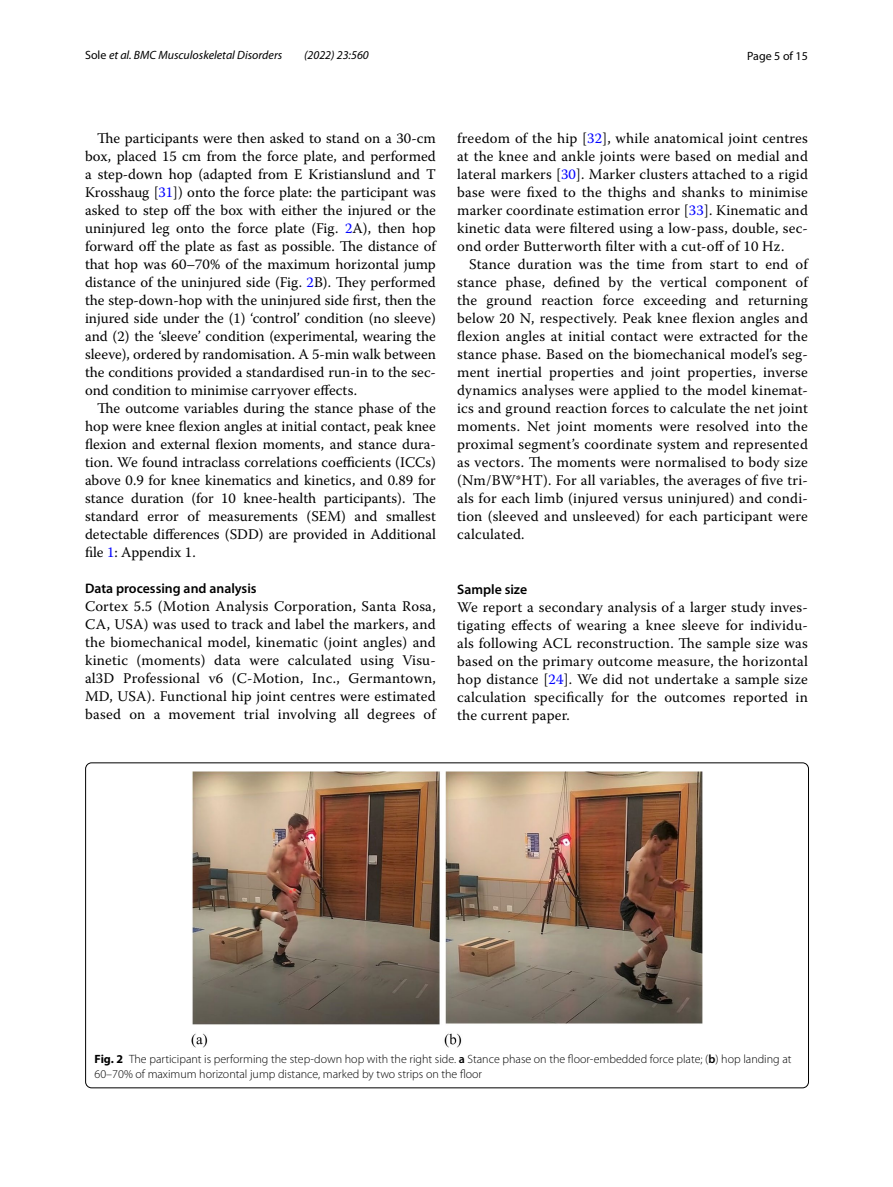
<style>
.page{position:relative;width:893px;height:1187px;background:#fff}
.page>*{position:absolute;margin:0;border:0;box-sizing:border-box;transform-origin:0 0}
.t1{font:14.7px/18px "Warnock Pro";letter-spacing:.015em;color:#000;text-align:justify}
.t2{font:600 13.8px "Myriad Pro";color:#000}
.t3{font:300 12px/15px "Myriad Pro";color:#000}
.t4{font:italic 12px "Myriad Pro";color:#000}
.t5{font:12px "Myriad Pro";color:#000}
.s1{font-style:normal}
.s2{color:#00f}
.s3{font-weight:700}
.s4{font-weight:600}
</style>
<div class="page">
<img style="left:192px;top:771px;width:510px;height:276px">
<p class="t4" style="left:85px;top:48px;width:199px"><span class="s1">Sole</span> et al. BMC Musculoskeletal Disorders</p>
<p class="t4" style="left:304px;top:48px;width:66px">(2022) 23:560</p>
<p class="t5" style="left:747px;top:48px;width:62px">Page 5 of 15</p>
<p class="t1" style="left:85px;top:128px;width:352px;text-indent:12px">The participants were then asked to stand on a 30-cm box, placed 15 cm from the force plate, and performed a step-down hop (adapted from E Kristianslund and T Krosshaug [<span class="s2">31</span>]) onto the force plate: the participant was asked to step off the box with either the injured or the uninjured leg onto the force plate (Fig. <span class="s2">2</span>A), then hop forward off the plate as fast as possible. The distance of that hop was 60–70% of the maximum horizontal jump distance of the uninjured side (Fig. <span class="s2">2</span>B). They performed the step-down-hop with the uninjured side first, then the injured side under the (1) ‘control’ condition (no sleeve) and (2) the ‘sleeve’ condition (experimental, wearing the sleeve), ordered by randomisation. A 5-min walk between the conditions provided a standardised run-in to the sec&shy;ond condition to minimise carryover effects.</p>
<p class="t1" style="left:85px;top:398px;width:352px;text-indent:12px">The outcome variables during the stance phase of the hop were knee flexion angles at initial contact, peak knee flexion and external flexion moments, and stance dura&shy;tion. We found intraclass correlations coefficients (ICCs) above 0.9 for knee kinematics and kinetics, and 0.89 for stance duration (for 10 knee-health participants). The standard error of measurements (SEM) and smallest detectable differences (SDD) are provided in Additional file <span class="s2">1</span>: Appendix 1.</p>
<p class="t2" style="left:85px;top:579px;width:173px">Data processing and analysis</p>
<p class="t1" style="left:85px;top:596px;width:352px">Cortex 5.5 (Motion Analysis Corporation, Santa Rosa, CA, USA) was used to track and label the markers, and the biomechanical model, kinematic (joint angles) and kinetic (moments) data were calculated using Visu&shy;al3D Professional v6 (C-Motion, Inc., Germantown, MD, USA). Functional hip joint centres were estimated based on a movement trial involving all degrees of</p>
<p class="t1" style="left:457px;top:128px;width:352px">freedom of the hip [<span class="s2">32</span>], while anatomical joint centres at the knee and ankle joints were based on medial and lateral markers [<span class="s2">30</span>]. Marker clusters attached to a rigid base were fixed to the thighs and shanks to minimise marker coordinate estimation error [<span class="s2">33</span>]. Kinematic and kinetic data were filtered using a low-pass, double, sec&shy;ond order Butterworth filter with a cut-off of 10 Hz.</p>
<p class="t1" style="left:457px;top:254px;width:352px;text-indent:12px">Stance duration was the time from start to end of stance phase, defined by the vertical component of the ground reaction force exceeding and returning below 20 N, respectively. Peak knee flexion angles and flexion angles at initial contact were extracted for the stance phase. Based on the biomechanical model’s seg&shy;ment inertial properties and joint properties, inverse dynamics analyses were applied to the model kinemat&shy;ics and ground reaction forces to calculate the net joint moments. Net joint moments were resolved into the proximal segment’s coordinate system and represented as vectors. The moments were normalised to body size (Nm/BW*HT). For all variables, the averages of five tri&shy;als for each limb (injured versus uninjured) and condi&shy;tion (sleeved and unsleeved) for each participant were calculated.</p>
<p class="t2" style="left:457px;top:580px;width:72px">Sample size</p>
<p class="t1" style="left:457px;top:597px;width:352px">We report a secondary analysis of a larger study inves&shy;tigating effects of wearing a knee sleeve for individu&shy;als following ACL reconstruction. The sample size was based on the primary outcome measure, the horizontal hop distance [<span class="s2">24</span>]. We did not undertake a sample size calculation specifically for the outcomes reported in the current paper.</p>
<p class="t3" style="left:95px;top:1051px;width:698px"><span class="s3">Fig. 2</span> The participant is performing the step-down hop with the right side. <span class="s4">a</span> Stance phase on the floor-embedded force plate; (<span class="s4">b</span>) hop landing at<br>60–70% of maximum horizontal jump distance, marked by two strips on the floor</p>
</div>
